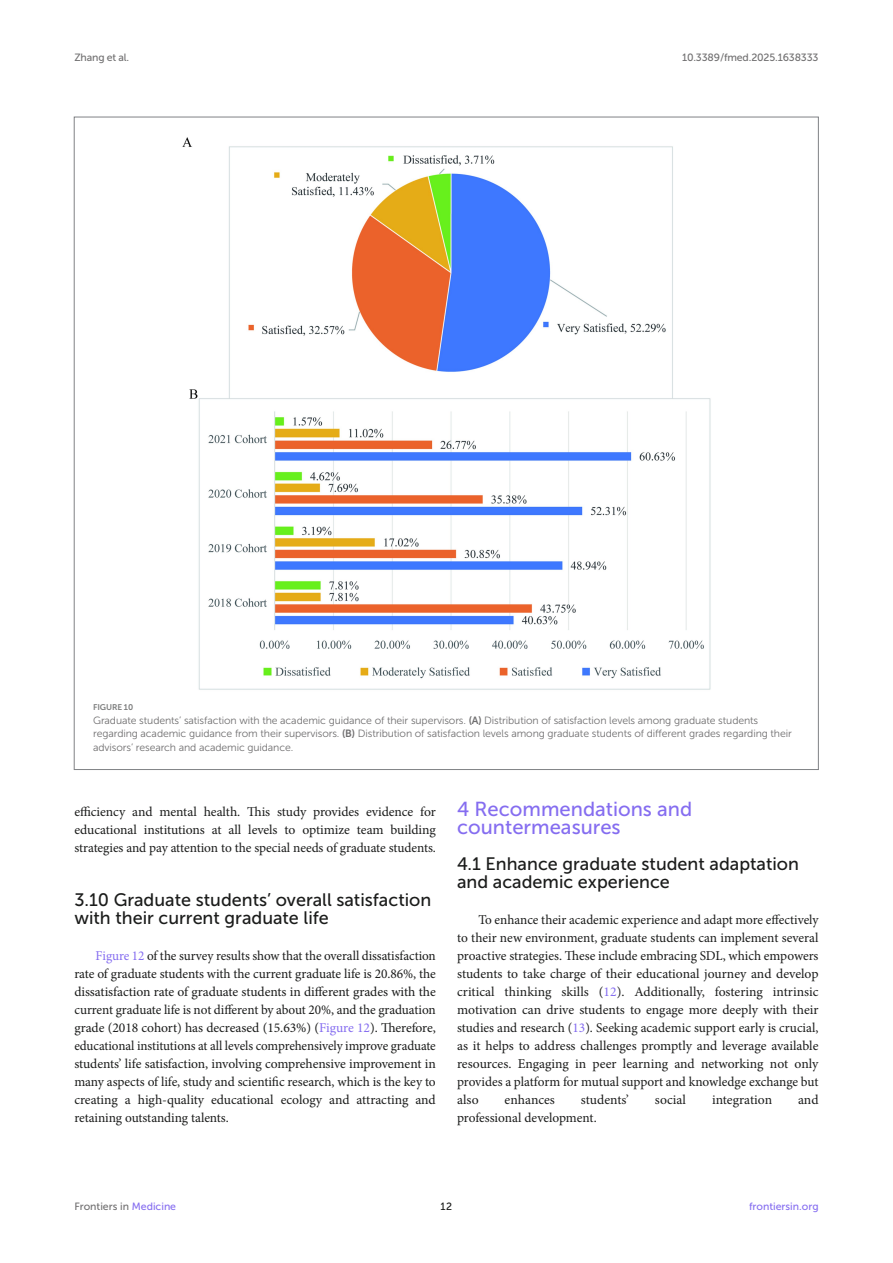
<style>
.page{position:relative;width:893px;height:1263px;background:#fff}
.page>*{position:absolute;margin:0;border:0;box-sizing:border-box;transform-origin:0 0}
.HEAD_1{font:20.25px/18px "Museo Sans 500";color:#856df0}
.HEAD_2{font:18px/18px "Museo Sans 500";color:#1b1c1b}
.HEAD_2_after_HEAD_1{font:18px/18px "Museo Sans 500";color:#1b1c1b}
.TEXT{font:13.5px/18px "Minion Pro";letter-spacing:-.005em;color:#1b1c1b;text-align:justify}
.FIG_LEG{font:10.5px/13.5px "Museo Sans 300";letter-spacing:-.01em;color:#706f70}
.t1{font:10.5px "Museo Sans 500";letter-spacing:-.015em;color:#706f70}
.t2{font:10.5px "Museo Sans 500";color:#856df0}
.t3{font:10.5px "Museo Sans 500";color:#1b1c1b}
.FIG_HD{font:8.25px "Museo Sans 700";letter-spacing:-.01em;color:#7e7f7f}
.s1{font-family:"Museo Sans 700"}
.s2{color:#856df0}
</style>
<div class="page">
<img style="left:182px;top:137px;width:529px;height:553px">
<p class="t1" style="left:74px;top:51px;width:56px">Zhang et al.</p>
<p class="t1" style="left:682px;top:51px;width:138px">10.3389/fmed.2025.1638333</p>
<p class="FIG_HD" style="left:93px;top:703px;width:42px">FIGURE 10</p>
<p class="FIG_LEG" style="left:93px;top:713px;width:700px">Graduate students’ satisfaction with the academic guidance of their supervisors. <span class="s1">(A)</span> Distribution of satisfaction levels among graduate students regarding academic guidance from their supervisors. <span class="s1">(B)</span> Distribution of satisfaction levels among graduate students of different grades regarding their advisors’ research and academic guidance.</p>
<p class="TEXT" style="left:74px;top:803px;width:363px">efficiency and mental health. This study provides evidence for educational institutions at all levels to optimize team building strategies and pay attention to the special needs of graduate students.</p>
<p class="HEAD_2" style="left:74px;top:891px;width:358px">3.10 Graduate students’ overall satisfaction with their current graduate life</p>
<p class="TEXT" style="left:74px;top:947px;width:363px;text-indent:21px"><span class="s2">Figure 12</span> of the survey results show that the overall dissatisfaction rate of graduate students with the current graduate life is 20.86%, the dissatisfaction rate of graduate students in different grades with the current graduate life is not different by about 20%, and the graduation grade (2018 cohort) has decreased (15.63%) (<span class="s2">Figure 12</span>). Therefore, educational institutions at all levels comprehensively improve graduate students’ life satisfaction, involving comprehensive improvement in many aspects of life, study and scientific research, which is the key to creating a high-quality educational ecology and attracting and retaining outstanding talents.</p>
<p class="HEAD_1" style="left:457px;top:800px;width:237px">4 Recommendations and countermeasures</p>
<p class="HEAD_2_after_HEAD_1" style="left:457px;top:855px;width:343px">4.1 Enhance graduate student adaptation and academic experience</p>
<p class="TEXT" style="left:457px;top:911px;width:363px;text-indent:21px">To enhance their academic experience and adapt more effectively to their new environment, graduate students can implement several proactive strategies. These include embracing SDL, which empowers students to take charge of their educational journey and develop critical thinking skills (<span class="s2">12</span>). Additionally, fostering intrinsic motivation can drive students to engage more deeply with their studies and research (<span class="s2">13</span>). Seeking academic support early is crucial, as it helps to address challenges promptly and leverage available resources. Engaging in peer learning and networking not only provides a platform for mutual support and knowledge exchange but also</p>
<p class="TEXT" style="left:505px;top:1091px;width:52px">enhances</p>
<p class="TEXT" style="left:581px;top:1091px;width:50px">students’</p>
<p class="TEXT" style="left:655px;top:1091px;width:33px">social</p>
<p class="TEXT" style="left:712px;top:1091px;width:62px">integration</p>
<p class="TEXT" style="left:798px;top:1091px;width:22px">and</p>
<p class="TEXT" style="left:457px;top:1109px;width:141px">professional development.</p>
<p class="t1" style="left:74px;top:1200px;width:103px">Frontiers in <span class="s2">Medicine</span></p>
<p class="t3" style="left:441px;top:1200px;width:13px">12</p>
<p class="t2" style="left:749px;top:1200px;width:71px">frontiersin.org</p>
</div>
